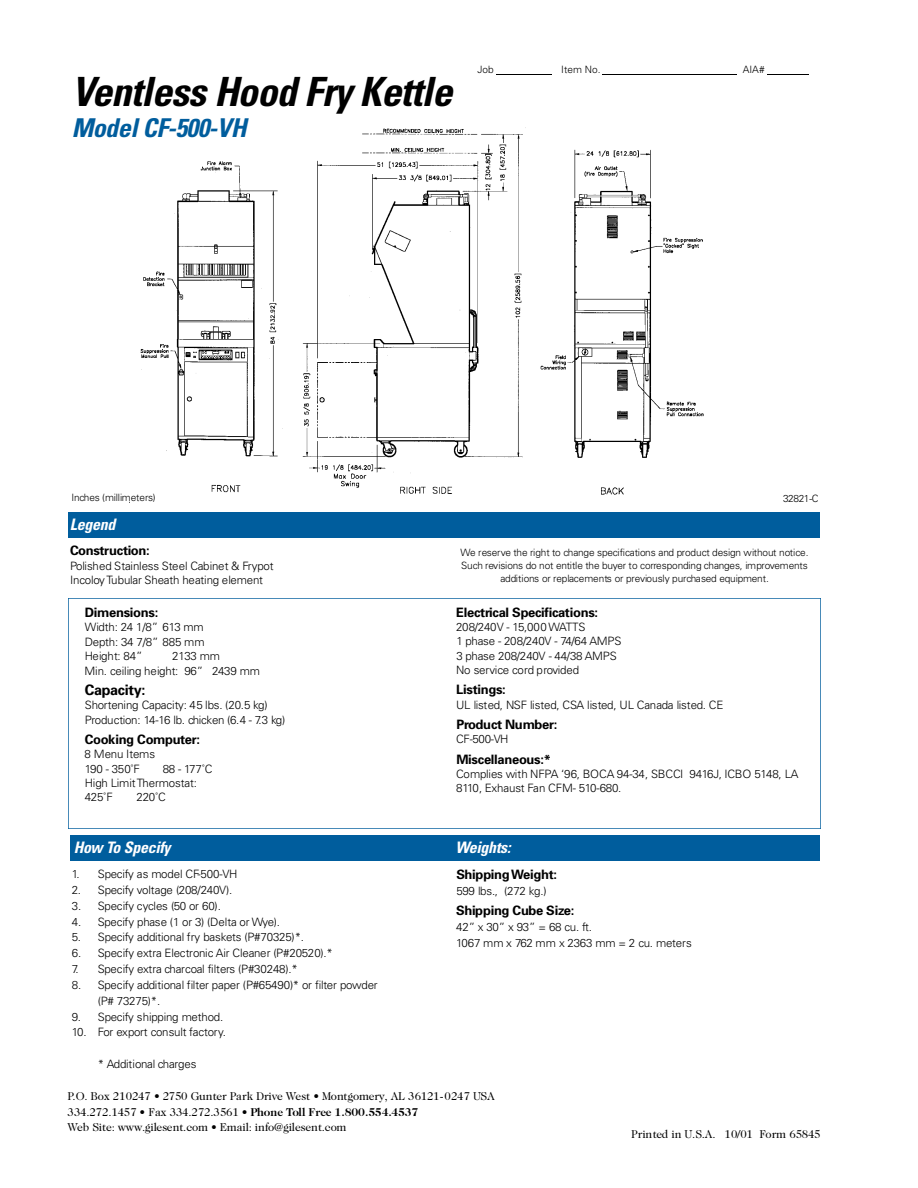
<style>
.page{position:relative;width:918px;height:1188px;background:#fff}
.page>*{position:absolute;margin:0;border:0;box-sizing:border-box;transform-origin:0 0}
.t1{font:italic 700 condensed 40.35px "Univers";letter-spacing:-.02em;color:#000}
.t2{font:italic 700 condensed 25.95px "Univers";letter-spacing:-.015em;color:#005d9d}
.t3{font:italic 700 condensed 15.9px "Univers";letter-spacing:-.025em;color:#fff}
.t4{font:700 14.4px "Univers";color:#000}
.t5{font:700 12.9px "Univers";letter-spacing:-.03em;color:#000}
.t6{font:300 11.55px/14.4px "Univers";letter-spacing:-.03em;color:#000}
.t7{font:11.55px/15.9px "Caslon Two Twenty Four";color:#000}
.t8{font:300 11.55px/14.4px "Univers";color:#000}
.t9{font:300 10.05px/12.9px "Univers";letter-spacing:-.035em;color:#000;text-align:center}
.t10{font:300 10.05px "Univers";color:#000}
.s1{font-weight:700}
</style>
<div class="page">
<img style="left:69px;top:828px;width:751px;height:1px">
<hr style="left:496px;top:74px;width:56px;height:1px;background:#000">
<hr style="left:603px;top:74px;width:134px;height:1px;background:#000">
<hr style="left:767px;top:74px;width:42px;height:1px;background:#000">
<div style="left:70px;top:835px;width:750px;height:26px;background:#005d9d"></div>
<img style="left:129px;top:127px;width:575px;height:376px">
<div style="left:68px;top:512px;width:752px;height:26px;background:#005d9d"></div>
<h1 class="t1" style="left:72px;top:77px;width:382px">Ventless Hood Fry Kettle</h1>
<h2 class="t2" style="left:72px;top:119px;width:176px">Model CF-500-VH</h2>
<p class="t10" style="left:478px;top:66px;width:18px">Job</p>
<p class="t10" style="left:561px;top:66px;width:41px">Item No.</p>
<p class="t10" style="left:743px;top:66px;width:23px">AIA#</p>
<p class="t9" style="left:72px;top:492px;width:85px">I n ches (millimeters)</p>
<p class="t10" style="left:783px;top:495px;width:37px">3 2 8 2 1- C</p>
<h3 class="t3" style="left:70px;top:519px;width:47px">L e g e n d</h3>
<p class="t5" style="left:70px;top:546px;width:81px">C o n s t ru c t i o n :</p>
<p class="t8" style="left:70px;top:559px;width:205px">Polished Stainless Steel Cabinet &amp; Fry p o t<br>I n c o l oy Tubular Sheath heating element</p>
<p class="t5" style="left:85px;top:608px;width:75px">D i m e n s i o n s :</p>
<p class="t6" style="left:85px;top:621px;width:122px;text-align:justify">Width: 24 1/8” 6 13 mm Depth: 34 7/8” 885 mm Height: 84”</p>
<p class="t6" style="left:85px;top:650px;width:177px;text-indent:88px">2133 mm<br>Min. ceiling height: 96” 2439 mm</p>
<p class="t4" style="left:85px;top:684px;width:62px">C a p a c i t y :</p>
<p class="t6" style="left:85px;top:699px;width:202px">Shortening Capacity: 45 lbs. (20.5 kg )<br>Production: 14 - 16 lb. ch i cken (6.4 - 7.3 kg )</p>
<p class="t5" style="left:85px;top:734px;width:117px">Cooking Compute r :</p>
<p class="t8" style="left:85px;top:748px;width:72px">8 Menu Items<br>190 - 350˚F</p>
<p class="t6" style="left:85px;top:762px;width:129px;text-indent:78px">88 - 17 7 ˚ C<br>High Limit Th e r m o s ta t :<br>4 2 5 ˚ F</p>
<p class="t6" style="left:136px;top:791px;width:31px">2 2 0 ˚ C</p>
<p class="t9" style="left:461px;top:547px;width:350px">We reserve the right to change specifications and product design without notice.<br>S u ch revisions do not entitle the buyer to corresponding changes, improve m e n t s additions or replacements or previously purchased equipment.</p>
<p class="t5" style="left:456px;top:607px;width:143px">E l e c t rical Specifications:</p>
<p class="t6" style="left:456px;top:621px;width:167px">208/240V - 15 , 000 WAT T S<br>1 phase - 208/240V - 74/64 A M P S<br>3 phase 208/240V - 44/38 A M P S<br>No service cord prov i d e d</p>
<p class="t5" style="left:456px;top:685px;width:51px">L i s t i n g s :</p>
<p class="t6" style="left:456px;top:699px;width:269px">UL listed, NSF listed, CSA listed, UL Canada listed. CE</p>
<p class="t5" style="left:456px;top:720px;width:102px">P roduct Number:</p>
<p class="t6" style="left:456px;top:733px;width:54px">C F- 5 00 - V H</p>
<p class="t5" style="left:456px;top:754px;width:96px">M i s c e l l a n e o u s : *</p>
<p class="t6" style="left:456px;top:768px;width:344px">Complies with NFPA ‘96, BOCA 94-34, SBCCI 9416 J, ICBO 5148, LA<br>8 110, Exhaust Fan CFM- 510-680.</p>
<h3 class="t3" style="left:74px;top:842px;width:98px">How To Specify</h3>
<h3 class="t3" style="left:455px;top:842px;width:57px">We i g h t s :</h3>
<p class="t6" style="left:72px;top:867px;width:167px;line-height:15.9px">1. Specify as model CF- 5 00-VH<br>2 .</p>
<p class="t6" style="left:98px;top:884px;width:136px">Specify vo l tage (208/240V).</p>
<p class="t6" style="left:72px;top:899px;width:11px">3 .</p>
<p class="t6" style="left:98px;top:899px;width:125px">Specify cycles (50 or 60).</p>
<p class="t6" style="left:72px;top:915px;width:11px">4 .</p>
<p class="t8" style="left:98px;top:915px;width:184px">Specify phase (1 or 3) (Delta or Wye ) .</p>
<p class="t6" style="left:72px;top:931px;width:11px">5 .</p>
<p class="t6" style="left:98px;top:931px;width:208px">Specify additional fry baskets (P#70325)*.</p>
<p class="t6" style="left:72px;top:947px;width:11px">6 .</p>
<p class="t6" style="left:98px;top:947px;width:237px">Specify extra Electronic Air Cleaner (P#20520).*</p>
<p class="t6" style="left:72px;top:962px;width:228px;line-height:15.9px">7. Specify extra charcoal filters (P#30248).*<br>8 .</p>
<p class="t6" style="left:98px;top:978px;width:281px;line-height:15.9px">Specify additional filter paper (P#65490)* or filter powder (P# 73275)*.</p>
<p class="t6" style="left:72px;top:1010px;width:155px;line-height:15.9px;text-align:right">Specify shipping method.<br>10 . For export consult fa c t o ry.</p>
<p class="t6" style="left:98px;top:1058px;width:100px">* Additional ch a r g e s</p>
<p class="t6" style="left:72px;top:1010px;width:11px">9 .</p>
<p class="t5" style="left:456px;top:870px;width:102px">Shipping We i g h t :</p>
<p class="t6" style="left:456px;top:885px;width:92px">599 lbs., (272 kg. )</p>
<p class="t5" style="left:456px;top:906px;width:120px">Shipping Cube Size :</p>
<p class="t6" style="left:456px;top:920px;width:237px;line-height:15.9px">42” x 30” x 93” = 68 cu. ft .<br>1067 mm x 762 mm x 2363 mm = 2 cu. meters</p>
<p class="t7" style="left:67px;top:1089px;width:429px">P.O. Box 210247 • 2750 Gunter Park Drive West • Montgomery, AL 36121-0247 USA<br>334.272.1457 • Fax 334.272.3561 • <span class="s1">Phone Toll Free 1.800.554.4537<br></span>Web Site: www.gilesent.com • Email: info@gilesent.com</p>
<p class="t7" style="left:631px;top:1127px;width:191px">Printed in U.S.A. 10/01 Form 65845</p>
</div>
